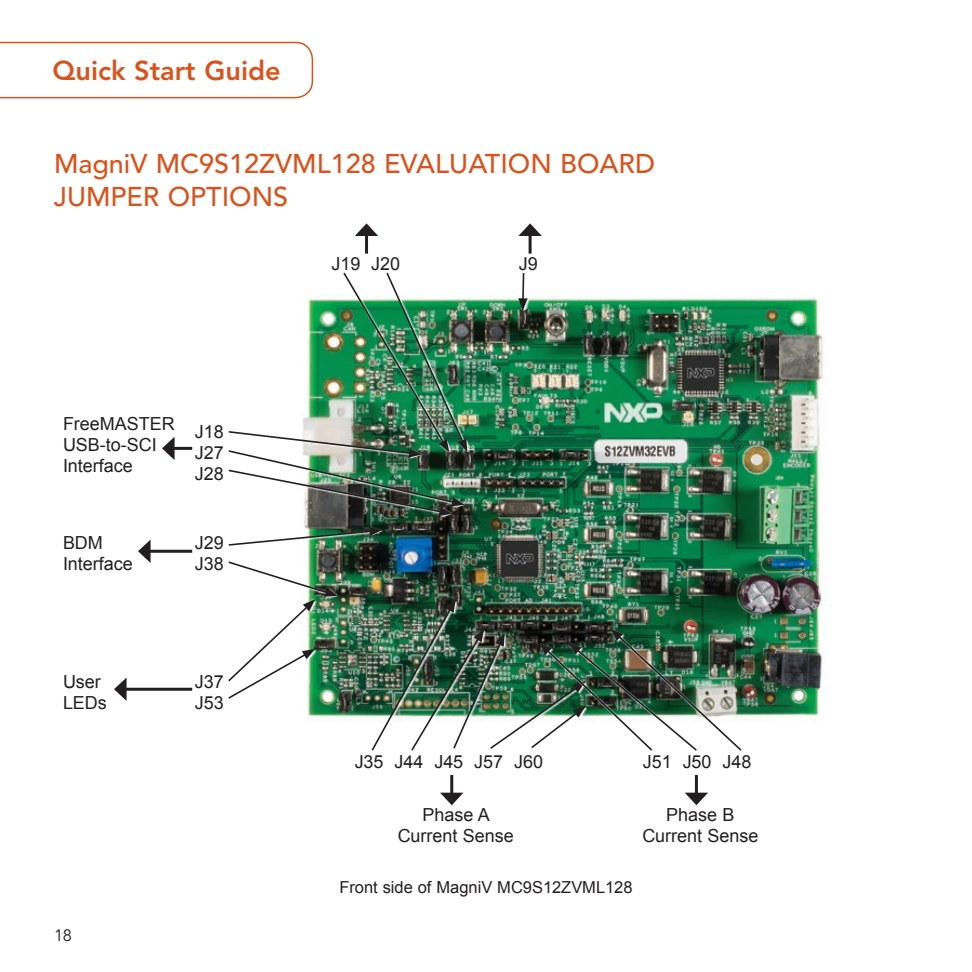
<style>
.page{position:relative;width:972px;height:972px;background:#fff}
.page>*{position:absolute;margin:0;border:0;box-sizing:border-box;transform-origin:0 0}
.t1{font:500 27px/33px "Avenir LT Std";color:#d9531c}
.t2{font:800 27px "Avenir LT Std";color:#d9531c}
.t3{font:18px/21px "Arial";color:#231f20}
.t4{font:16.5px "Arial";color:#231f20}
.t5{font:16.5px "Avenir LT Std";color:#231f20}
</style>
<div class="page">
<svg style="left:0;top:41px;width:314px;height:58px"></svg>
<img style="left:743px;top:298px;width:81px;height:419px">
<img style="left:228px;top:272px;width:515px;height:508px">
<hr style="left:695px;top:775px;width:3px;height:19px;background:#231f20">
<svg style="left:685px;top:793px;width:23px;height:12px"></svg>
<hr style="left:450px;top:775px;width:3px;height:19px;background:#231f20">
<svg style="left:440px;top:793px;width:23px;height:12px"></svg>
<hr style="left:125px;top:688px;width:67px;height:3px;background:#231f20">
<svg style="left:114px;top:678px;width:13px;height:23px"></svg>
<hr style="left:149px;top:550px;width:43px;height:3px;background:#231f20">
<svg style="left:138px;top:540px;width:13px;height:23px"></svg>
<hr style="left:173px;top:447px;width:19px;height:3px;background:#231f20">
<svg style="left:162px;top:437px;width:13px;height:23px"></svg>
<hr style="left:365px;top:235px;width:3px;height:19px;background:#231f20">
<svg style="left:355px;top:223px;width:23px;height:13px"></svg>
<hr style="left:529px;top:235px;width:3px;height:19px;background:#231f20">
<svg style="left:518px;top:223px;width:24px;height:13px"></svg>
<h1 class="t2" style="left:53px;top:59px;width:230px">Quick Start Guide</h1>
<h1 class="t1" style="left:54px;top:151px;width:603px">MagniV MC9S12ZVML128 EVALUATION BOARD<br>JUMPER OPTIONS</h1>
<p class="t3" style="left:63px;top:414px;width:113px">FreeMASTER<br>USB-to-SCI<br>Interface</p>
<p class="t3" style="left:195px;top:423px;width:30px;text-align:justify">J18<br>J27<br>J28</p>
<p class="t3" style="left:63px;top:534px;width:71px">BDM<br>Interface</p>
<p class="t3" style="left:63px;top:673px;width:45px">User<br>LEDs</p>
<p class="t3" style="left:195px;top:534px;width:30px">J29<br>J38</p>
<p class="t3" style="left:195px;top:673px;width:30px">J37<br>J53</p>
<p class="t5" style="left:54px;top:929px;width:19px">18</p>
<p class="t3" style="left:331px;top:255px;width:70px">J19 J20</p>
<p class="t3" style="left:519px;top:255px;width:20px">J9</p>
<p class="t3" style="left:355px;top:753px;width:190px">J35 J44 J45 J57 J60</p>
<p class="t3" style="left:643px;top:753px;width:110px">J51 J50 J48</p>
<p class="t3" style="left:398px;top:805px;width:118px;text-align:center">Phase A<br>Current Sense</p>
<p class="t3" style="left:642px;top:805px;width:118px;text-align:center">Phase B<br>Current Sense</p>
<p class="t4" style="left:339px;top:881px;width:295px">Front side of MagniV MC9S12ZVML128</p>
</div>
